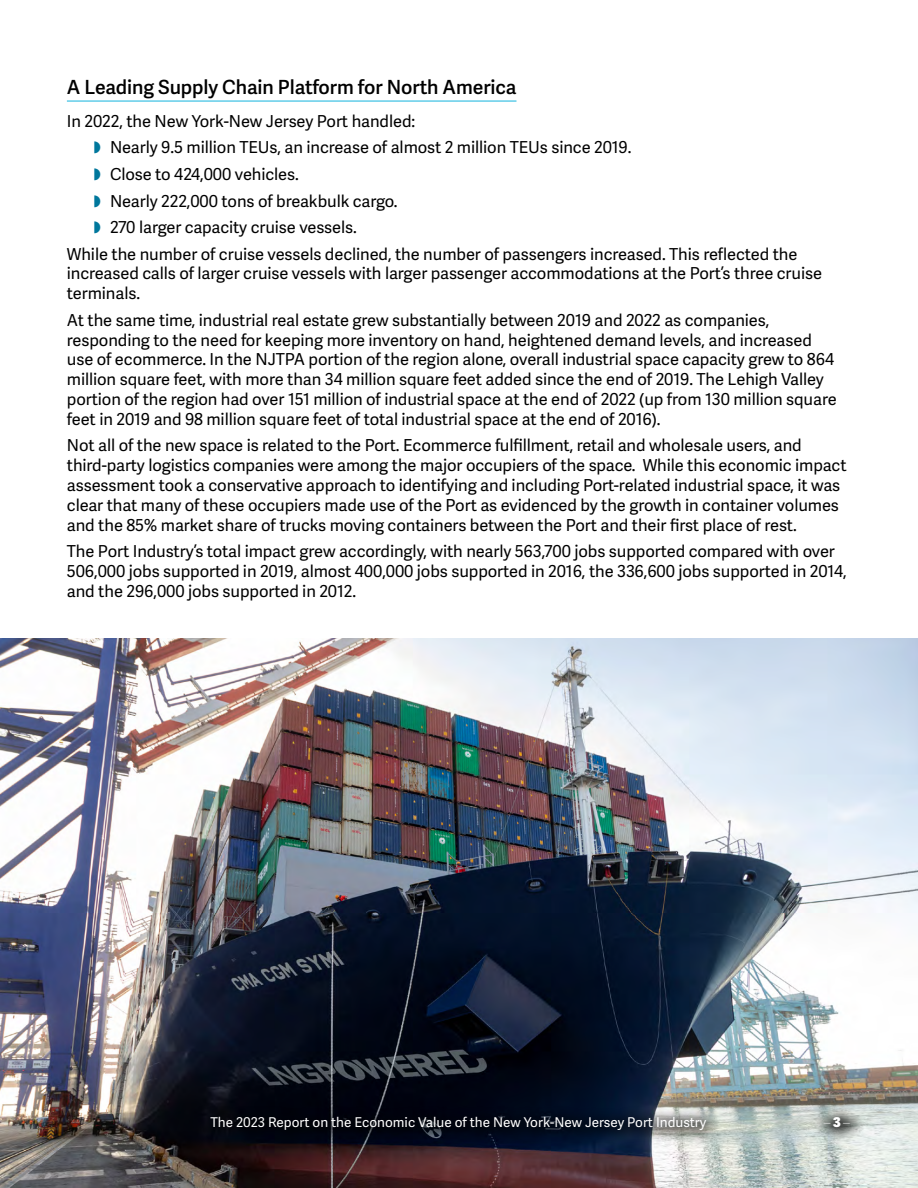
<style>
.page{position:relative;width:918px;height:1188px;background:#fff}
.page>*{position:absolute;margin:0;border:0;box-sizing:border-box;transform-origin:0 0}
.t1{font:600 19.5px "Adelle Sans";letter-spacing:-.005em;color:#000}
.t2{font:16.5px/19.8px "Adelle Sans";letter-spacing:-.005em;color:#000}
.t3{font:13.5px "Adelle Sans";color:#fff}
.t4{font:100 13.5px "Adelle Sans";color:#fff}
.s1{font-weight:800}
</style>
<div class="page">
<img style="left:0;top:638px;width:918px;height:550px">
<div style="left:199px;top:1105px;width:523px;height:41px;background:#000;opacity:.8"></div>
<div style="left:813px;top:1105px;width:53px;height:38px;background:#000;opacity:.8"></div>
<hr style="left:67px;top:100px;width:449px;height:2px;background:#54c8e7">
<p class="t1" style="left:67px;top:75px;width:451px">A Leading Supply Chain Platform for North America</p>
<p class="t2" style="left:67px;top:112px;width:350px">In 2022, the New York-New Jersey Port handled:</p>
<p class="t2" style="left:110px;top:138px;width:523px">Nearly 9.5 million TEUs, an increase of almost 2 million TEUs since 2019.</p>
<p class="t2" style="left:110px;top:165px;width:190px">Close to 424,000 vehicles.</p>
<p class="t2" style="left:110px;top:191px;width:289px">Nearly 222,000 tons of breakbulk cargo.</p>
<p class="t2" style="left:110px;top:218px;width:248px">270 larger capacity cruise vessels.</p>
<p class="t2" style="left:67px;top:244px;width:732px">While the number of cruise vessels declined, the number of passengers increased. This reflected the</p>
<p class="t2" style="left:67px;top:264px;width:757px">increased calls of larger cruise vessels with larger passenger accommodations at the Port’s three cruise terminals.</p>
<p class="t2" style="left:67px;top:311px;width:771px">At the same time, industrial real estate grew substantially between 2019 and 2022 as companies, responding to the need for keeping more inventory on hand, heightened demand levels, and increased use of ecommerce. In the NJTPA portion of the region alone, overall industrial space capacity grew to 864 million square feet, with more than 34 million square feet added since the end of 2019. The Lehigh Valley portion of the region had over 151 million of industrial space at the end of 2022 (up from 130 million square feet in 2019 and 98 million square feet of total industrial space at the end of 2016).</p>
<p class="t2" style="left:67px;top:436px;width:781px">Not all of the new space is related to the Port. Ecommerce fulfillment, retail and wholesale users, and third-party logistics companies were among the major occupiers of the space. While this economic impact assessment took a conservative approach to identifying and including Port-related industrial space, it was clear that many of these occupiers made use of the Port as evidenced by the growth in container volumes and the 85% market share of trucks moving containers between the Port and their first place of rest.</p>
<p class="t2" style="left:67px;top:542px;width:781px">The Port Industry’s total impact grew accordingly, with nearly 563,700 jobs supported compared with over<br>506,000 jobs supported in 2019, almost 400,000 jobs supported in 2016, the 336,600 jobs supported in 2014, and the 296,000 jobs supported in 2012.</p>
<p class="t3" style="left:210px;top:1114px;width:497px">The 2023 Report on the Economic Value of the New York-New Jersey Port Industry</p>
<p class="t4" style="left:824px;top:1114px;width:27px">– <span class="s1">3</span> –</p>
</div>
